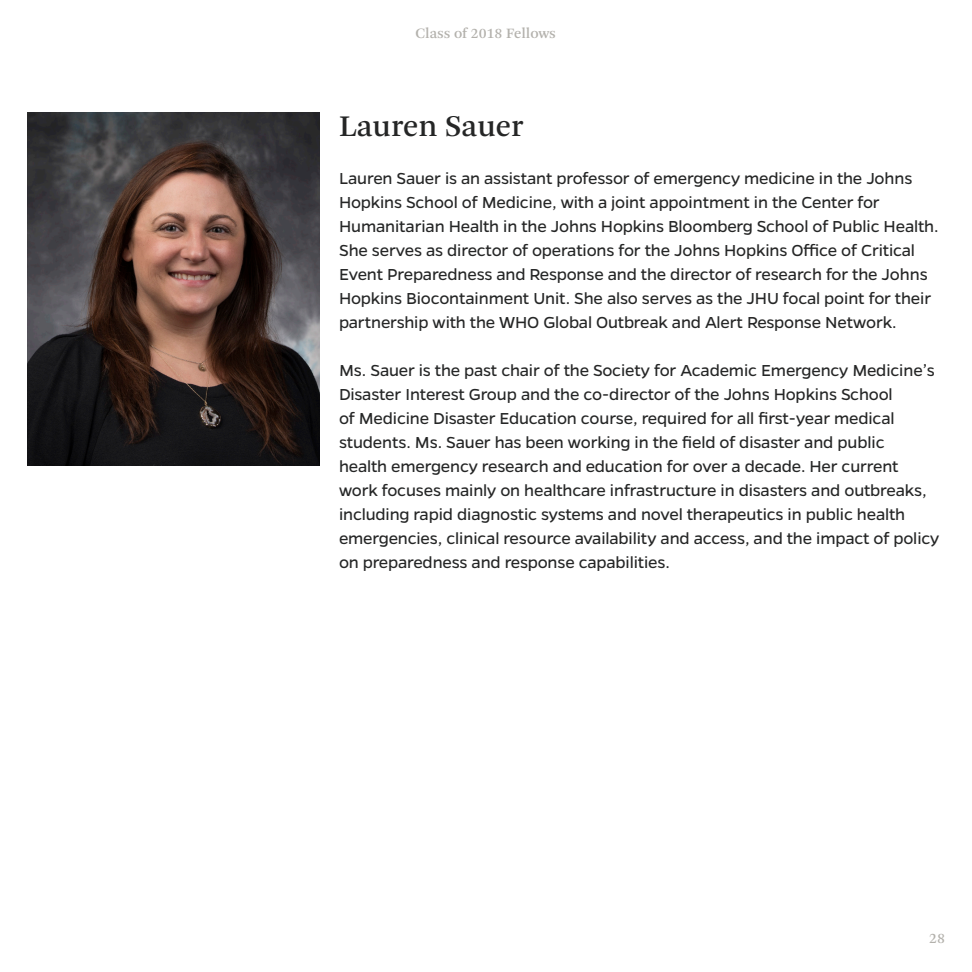
<style>
.page{position:relative;width:972px;height:972px;background:#fff}
.page>*{position:absolute;margin:0;border:0;box-sizing:border-box;transform-origin:0 0}
.Bio_H1{font:31.5px "Arnhem Pro";color:#252626}
.Bio_paragraph{font:18px/24px "Gentona";letter-spacing:-.01em;color:#252626}
.t1{font:15px "Arnhem Pro";color:#b3b1ac}
</style>
<div class="page">
<img style="left:27px;top:112px;width:293px;height:353px">
<p class="t1" style="left:415px;top:24px;width:142px">Class of 2018 Fellows</p>
<p class="Bio_H1" style="left:339px;top:106px;width:186px">Lauren Sauer</p>
<p class="Bio_paragraph" style="left:339px;top:166px;width:601px">Lauren Sauer is an assistant professor of emergency medicine in the Johns Hopkins School of Medicine, with a joint appointment in the Center for Humanitarian Health in the Johns Hopkins Bloomberg School of Public Health.<br>She serves as director of operations for the Johns Hopkins Office of Critical Event Preparedness and Response and the director of research for the Johns Hopkins Biocontainment Unit. She also serves as the JHU focal point for their partnership with the WHO Global Outbreak and Alert Response Network.</p>
<p class="Bio_paragraph" style="left:339px;top:358px;width:602px">Ms. Sauer is the past chair of the Society for Academic Emergency Medicine’s Disaster Interest Group and the co-director of the Johns Hopkins School<br>of Medicine Disaster Education course, required for all first-year medical students. Ms. Sauer has been working in the field of disaster and public<br>health emergency research and education for over a decade. Her current work focuses mainly on healthcare infrastructure in disasters and outbreaks, including rapid diagnostic systems and novel therapeutics in public health emergencies, clinical resource availability and access, and the impact of policy on preparedness and response capabilities.</p>
<p class="t1" style="left:929px;top:928px;width:17px">28</p>
</div>
